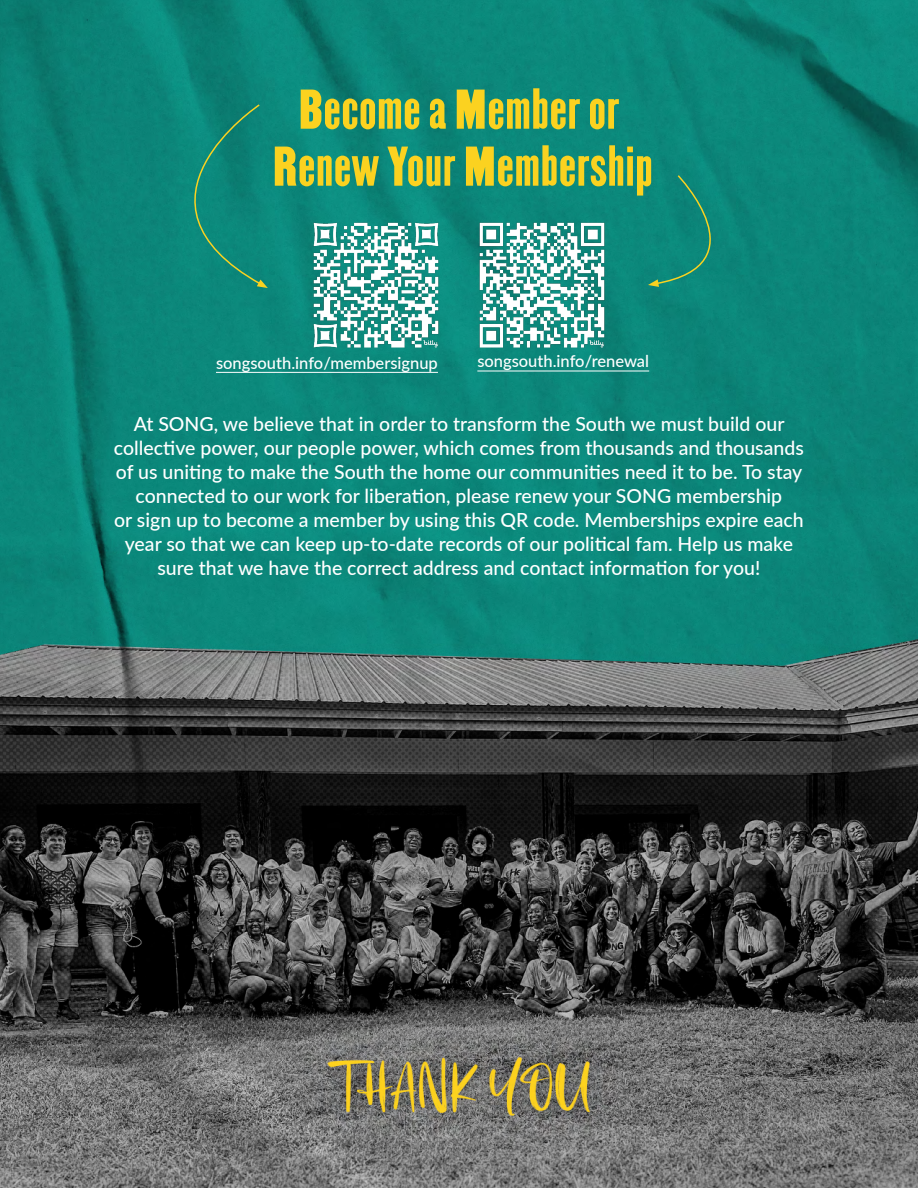
<style>
.page{position:relative;width:918px;height:1188px;background:#fff}
.page>*{position:absolute;margin:0;border:0;box-sizing:border-box;transform-origin:0 0}
.t1{font:67.5px/57px "MARTIN";letter-spacing:.02em;color:#fbd220;text-align:center}
.t2{font:500 19.5px/24px "Lato";color:#fff;text-align:center}
.t3{font:500 16.5px "Lato";color:#fff}
</style>
<div class="page">
<img style="left:0;top:0;width:918px;height:1188px">
<svg style="left:114px;top:104px;width:154px;height:184px;background:#0e8678"></svg>
<div style="left:648px;top:174px;width:115px;height:113px;background:#0c877a"></div>
<img style="left:301px;top:210px;width:150px;height:150px">
<img style="left:467px;top:210px;width:150px;height:150px">
<hr style="left:477px;top:371px;width:172px;height:1px;background:#fff">
<hr style="left:216px;top:372px;width:222px;height:1px;background:#fff">
<p class="t1" style="left:273px;top:80px;width:381px">Become a Member or<br>Renew Your Membership</p>
<p class="t3" style="left:216px;top:351px;width:223px">songsouth.info/membersignup</p>
<p class="t3" style="left:477px;top:349px;width:173px">songsouth.info/renewal</p>
<p class="t2" style="left:114px;top:411px;width:691px">At SONG, we believe that in order to transform the South we must build our collective power, our people power, which comes from thousands and thousands of us uniting to make the South the home our communities need it to be. To stay connected to our work for liberation, please renew your SONG membership<br>or sign up to become a member by using this QR code. Memberships expire each year so that we can keep up-to-date records of our political fam. Help us make sure that we have the correct address and contact information for you!</p>
</div>
